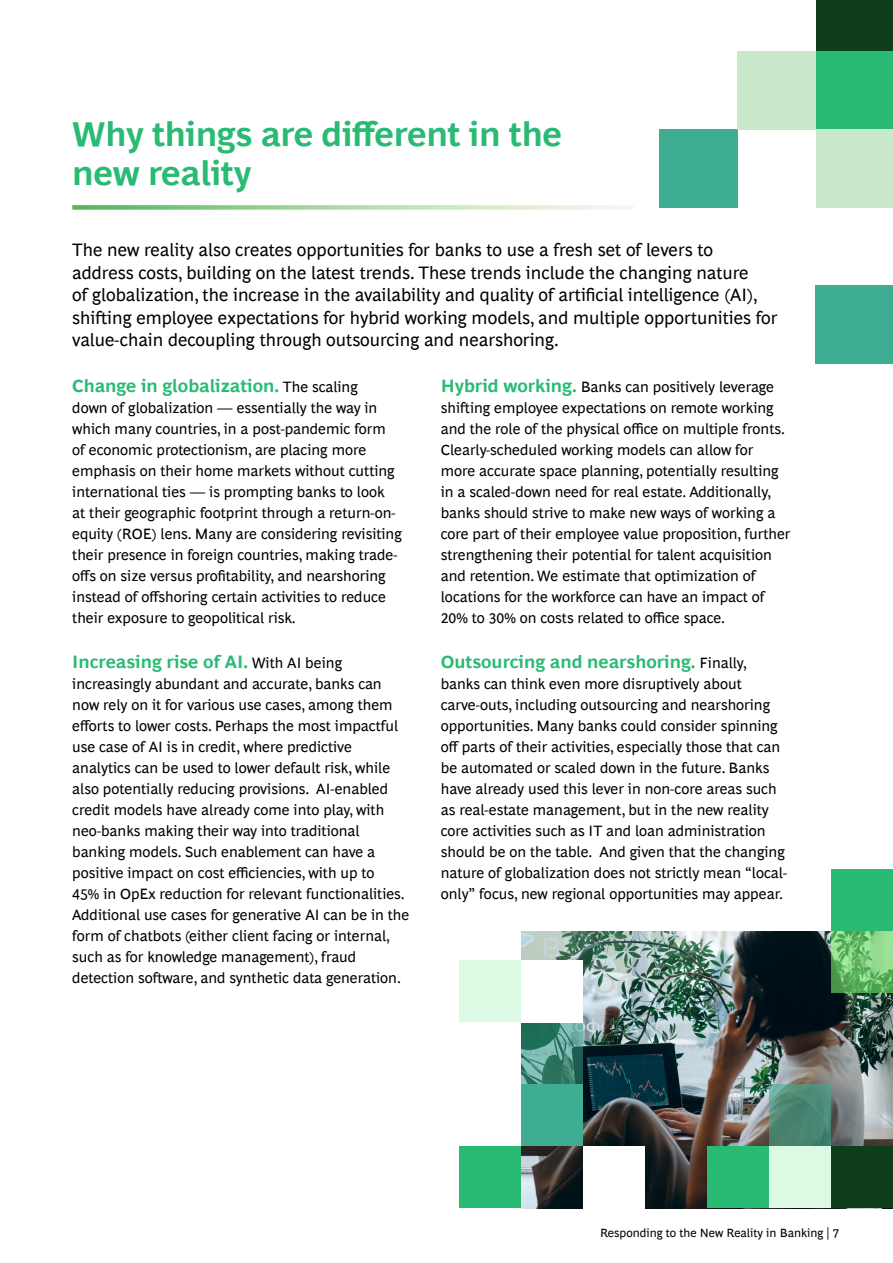
<style>
.page{position:relative;width:893px;height:1263px;background:#fff}
.page>*{position:absolute;margin:0;border:0;box-sizing:border-box;transform-origin:0 0}
.t1{font:700 34.5px/39px "Henderson BCG Sans";letter-spacing:-.01em;color:#29ba74}
.t2{font:18px/22.5px "Henderson BCG Sans";color:#000}
.t3{font:700 18px "Henderson BCG Sans";color:#29ba74}
.t4{font:15px/21px "Henderson BCG Sans";color:#000}
.t5{font:12px "Henderson BCG Sans";color:#000}
.s1{font-weight:400;font-size:15px;color:#000}
.s2{font-weight:700;font-size:18px;color:#29ba74}
</style>
<div class="page">
<svg style="left:72px;top:205px;width:561px;height:5px;background:#b4ddaf"></svg>
<img style="left:521px;top:931px;width:372px;height:277px">
<svg style="left:521px;top:1022px;width:62px;height:62px;background:#498c7e"></svg>
<div style="left:707px;top:1146px;width:62px;height:62px;background:#29ba74"></div>
<div style="left:459px;top:1146px;width:62px;height:62px;background:#29ba74"></div>
<div style="left:831px;top:1146px;width:62px;height:62px;background:#0f3e1c"></div>
<svg style="left:769px;top:1084px;width:62px;height:62px;background:#4e8977"></svg>
<div style="left:521px;top:960px;width:62px;height:62px;background:#fff"></div>
<div style="left:521px;top:1084px;width:62px;height:62px;background:#3ead92"></div>
<div style="left:583px;top:1146px;width:62px;height:66px;background:#fff"></div>
<div style="left:769px;top:1146px;width:62px;height:62px;background:#dcf9e3"></div>
<div style="left:459px;top:960px;width:62px;height:62px;background:#dcf9e3"></div>
<svg style="left:831px;top:931px;width:62px;height:62px;background:#72c272"></svg>
<div style="left:831px;top:869px;width:62px;height:62px;background:#29ba74"></div>
<div style="left:660px;top:129px;width:78px;height:78px;background:#3ead92"></div>
<div style="left:816px;top:51px;width:77px;height:78px;background:#29ba74"></div>
<div style="left:815px;top:286px;width:78px;height:78px;background:#3ead92"></div>
<div style="left:816px;top:0;width:77px;height:51px;background:#0f3e1c"></div>
<div style="left:816px;top:129px;width:77px;height:78px;background:#c9e7ca"></div>
<div style="left:738px;top:51px;width:78px;height:78px;background:#c9e7ca"></div>
<p class="t1" style="left:72px;top:111px;width:491px">Why things are different in the new reality</p>
<p class="t2" style="left:72px;top:237px;width:707px">The new reality also creates opportunities for banks to use a fresh set of levers to address costs, building on the latest trends. These trends include the changing nature<br>of globalization, the increase in the availability and quality of artificial intelligence (AI), shifting employee expectations for hybrid working models, and multiple opportunities for value-chain decoupling through outsourcing and nearshoring.</p>
<p class="t3" style="left:72px;top:372px;width:287px">Change in globalization. <span class="s1">The scaling</span></p>
<p class="t4" style="left:72px;top:396px;width:331px">down of globalization — essentially the way in which many countries, in a post-pandemic form of economic protectionism, are placing more emphasis on their home markets without cutting international ties — is prompting banks to look<br>at their geographic footprint through a return-on&shy;equity (ROE) lens. Many are considering revisiting their presence in foreign countries, making trade&shy;offs on size versus profitability, and nearshoring instead of offshoring certain activities to reduce their exposure to geopolitical risk.</p>
<p class="t3" style="left:72px;top:649px;width:271px">Increasing rise of AI. <span class="s1">With AI being</span></p>
<p class="t4" style="left:72px;top:672px;width:339px">increasingly abundant and accurate, banks can now rely on it for various use cases, among them efforts to lower costs. Perhaps the most impactful use case of AI is in credit, where predictive analytics can be used to lower default risk, while also potentially reducing provisions. AI-enabled credit models have already come into play, with neo-banks making their way into traditional banking models. Such enablement can have a positive impact on cost efficiencies, with up to<br>45% in OpEx reduction for relevant functionalities.<br>Additional use cases for generative AI can be in the form of chatbots (either client facing or internal, such as for knowledge management), fraud detection software, and synthetic data generation.</p>
<p class="t4" style="left:441px;top:375px;width:351px"><span class="s2">Hybrid working.</span> Banks can positively leverage shifting employee expectations on remote working and the role of the physical office on multiple fronts.<br>Clearly-scheduled working models can allow for more accurate space planning, potentially resulting in a scaled-down need for real estate. Additionally, banks should strive to make new ways of working a core part of their employee value proposition, further strengthening their potential for talent acquisition and retention. We estimate that optimization of locations for the workforce can have an impact of 20% to 30% on costs related to office space.</p>
<p class="t3" style="left:441px;top:649px;width:308px">Outsourcing and nearshoring. <span class="s1">Finally,</span></p>
<p class="t4" style="left:441px;top:672px;width:348px">banks can think even more disruptively about carve-outs, including outsourcing and nearshoring opportunities. Many banks could consider spinning off parts of their activities, especially those that can be automated or scaled down in the future. Banks have already used this lever in non-core areas such as real-estate management, but in the new reality core activities such as IT and loan administration should be on the table. And given that the changing nature of globalization does not strictly mean “local&shy;only” focus, new regional opportunities may appear.</p>
<p class="t5" style="left:600px;top:1224px;width:240px">Responding to the New Reality in Banking | 7</p>
</div>
